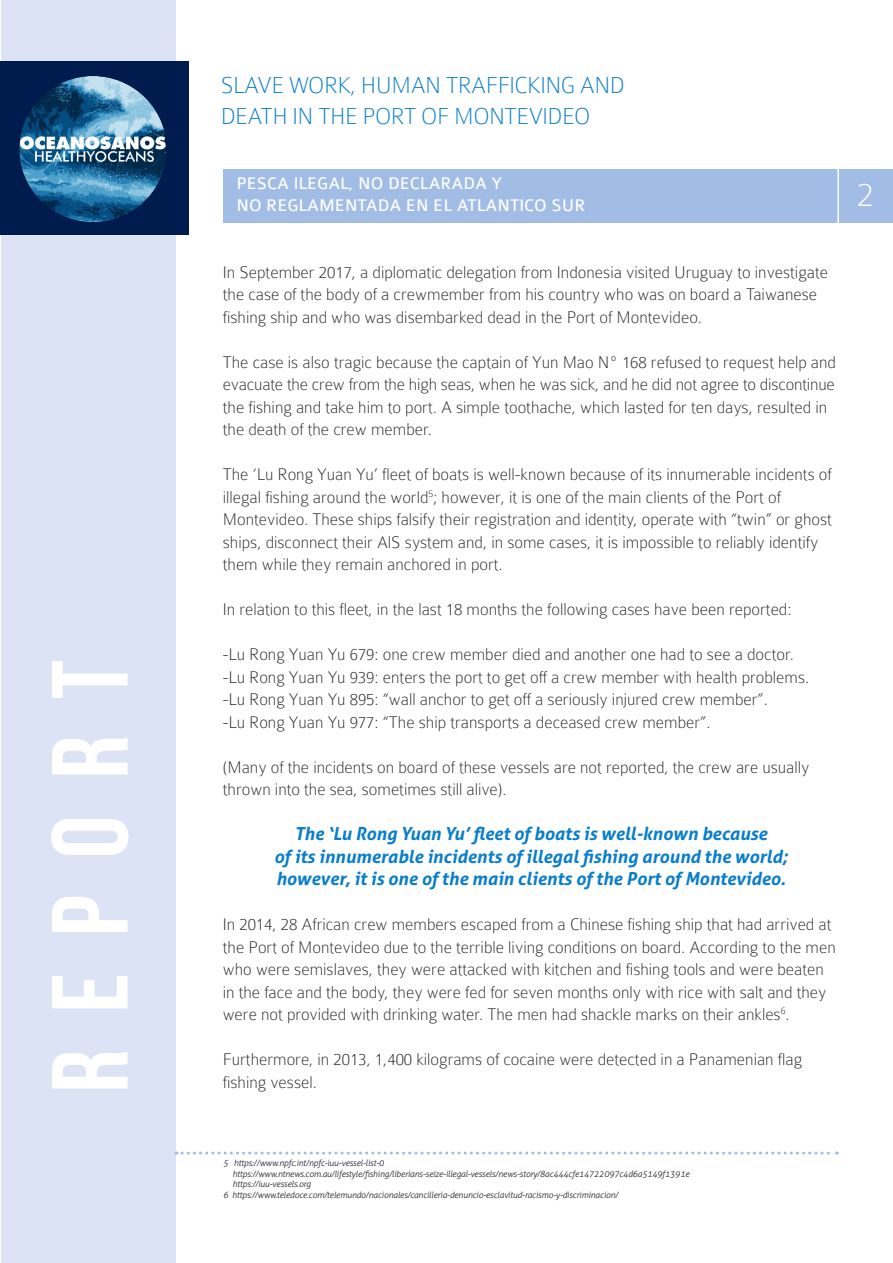
<style>
.page{position:relative;width:893px;height:1263px;background:#fff}
.page>*{position:absolute;margin:0;border:0;box-sizing:border-box;transform-origin:0 0}
.t1{font:700 108px "Bebas Neue";letter-spacing:.34em;color:#fff}
.t2{font:100 36px "Colaborate";color:#fff}
.t3{font:100 24.75px/31.5px "Colaborate";letter-spacing:-.02em;color:#0a7eca}
.t4{font:100 18px/22.5px "Colaborate";color:#231f20}
.t5{font:italic 700 18px/22.5px "Aller";color:#0a7eca;text-align:center}
.t6{font:18px/21.6px "Colaborate";color:#fff}
.t7{font:italic 300 8.7px "Aller";letter-spacing:-.02em;color:#231f20}
</style>
<div class="page">
<div style="left:1px;top:0;width:174px;height:1263px;background:#dce3f5"></div>
<div style="left:0;top:61px;width:188px;height:174px;background:#001c4e"></div>
<img style="left:19px;top:76px;width:148px;height:147px">
<div style="left:223px;top:169px;width:670px;height:53px;background:#a1bce5"></div>
<svg style="left:176px;top:1151px;width:661px;height:3px"></svg>
<hr style="left:837px;top:168px;width:2px;height:56px;background:#fff">
<h1 class="t1" style="left:31px;top:1093px;width:434px;rotate:-90deg">REPORT</h1>
<h3 class="t3" style="left:221px;top:69px;width:406px">SLAVE WORK, HUMAN TRAFFICKING AND<br>DEATH IN THE PORT OF MONTEVIDEO</h3>
<p class="t6" style="left:236px;top:173px;width:351px">PESCA ILEGAL, NO DECLARADA Y<br>NO REGLAMENTADA EN EL ATLANTICO SUR</p>
<p class="t4" style="left:223px;top:261px;width:607px">In September 2017, a diplomatic delegation from Indonesia visited Uruguay to investigate the case of the body of a crewmember from his country who was on board a Taiwanese fishing ship and who was disembarked dead in the Port of Montevideo.</p>
<p class="t4" style="left:223px;top:351px;width:615px">The case is also tragic because the captain of Yun Mao Nº 168 refused to request help and evacuate the crew from the high seas, when he was sick, and he did not agree to discontinue the fishing and take him to port. A simple toothache, which lasted for ten days, resulted in the death of the crew member.</p>
<p class="t4" style="left:223px;top:463px;width:611px">The ‘Lu Rong Yuan Yu’ fleet of boats is well-known because of its innumerable incidents of illegal fishing around the world<sup>5</sup>; however, it is one of the main clients of the Port of Montevideo. These ships falsify their registration and identity, operate with “twin” or ghost ships, disconnect their AlS system and, in some cases, it is impossible to reliably identify them while they remain anchored in port.</p>
<p class="t4" style="left:223px;top:598px;width:570px">In relation to this fleet, in the last 18 months the following cases have been reported:</p>
<p class="t4" style="left:223px;top:643px;width:588px">-Lu Rong Yuan Yu 679: one crew member died and another one had to see a doctor. -Lu Rong Yuan Yu 939: enters the port to get off a crew member with health problems. -Lu Rong Yuan Yu 895: “wall anchor to get off a seriously injured crew member”.<br>-Lu Rong Yuan Yu 977: “The ship transports a deceased crew member”.</p>
<p class="t4" style="left:223px;top:756px;width:588px">(Many of the incidents on board of these vessels are not reported, the crew are usually thrown into the sea, sometimes still alive).</p>
<p class="t5" style="left:274px;top:822px;width:515px">The ‘Lu Rong Yuan Yu’ fleet of boats is well-known because<br>of its innumerable incidents of illegal fishing around the world; however, it is one of the main clients of the Port of Montevideo.</p>
<p class="t4" style="left:223px;top:913px;width:614px">In 2014, 28 African crew members escaped from a Chinese fishing ship that had arrived at the Port of Montevideo due to the terrible living conditions on board. According to the men who were semislaves, they were attacked with kitchen and fishing tools and were beaten in the face and the body, they were fed for seven months only with rice with salt and they were not provided with drinking water. The men had shackle marks on their ankles<sup>6</sup>.</p>
<p class="t4" style="left:223px;top:1048px;width:581px">Furthermore, in 2013, 1,400 kilograms of cocaine were detected in a Panamenian flag fishing vessel.</p>
<h2 class="t2" style="left:857px;top:176px;width:18px">2</h2>
<p class="t7" style="left:223px;top:1158px;width:162px">5 https://www.npfc.int/npfc-iuu-vessel-list-0</p>
<p class="t7" style="left:233px;top:1168px;width:458px">https://www.ntnews.com.au/lifestyle/fishing/liberians-seize-illegal-vessels/news-story/8ac444cfe14722097c4d6a5149f1391e</p>
<p class="t7" style="left:233px;top:1179px;width:80px">https://iuu-vessels.org</p>
<p class="t7" style="left:223px;top:1189px;width:397px">6 https://www.teledoce.com/telemundo/nacionales/cancilleria-denuncio-esclavitud-racismo-y-discriminacion/</p>
</div>
